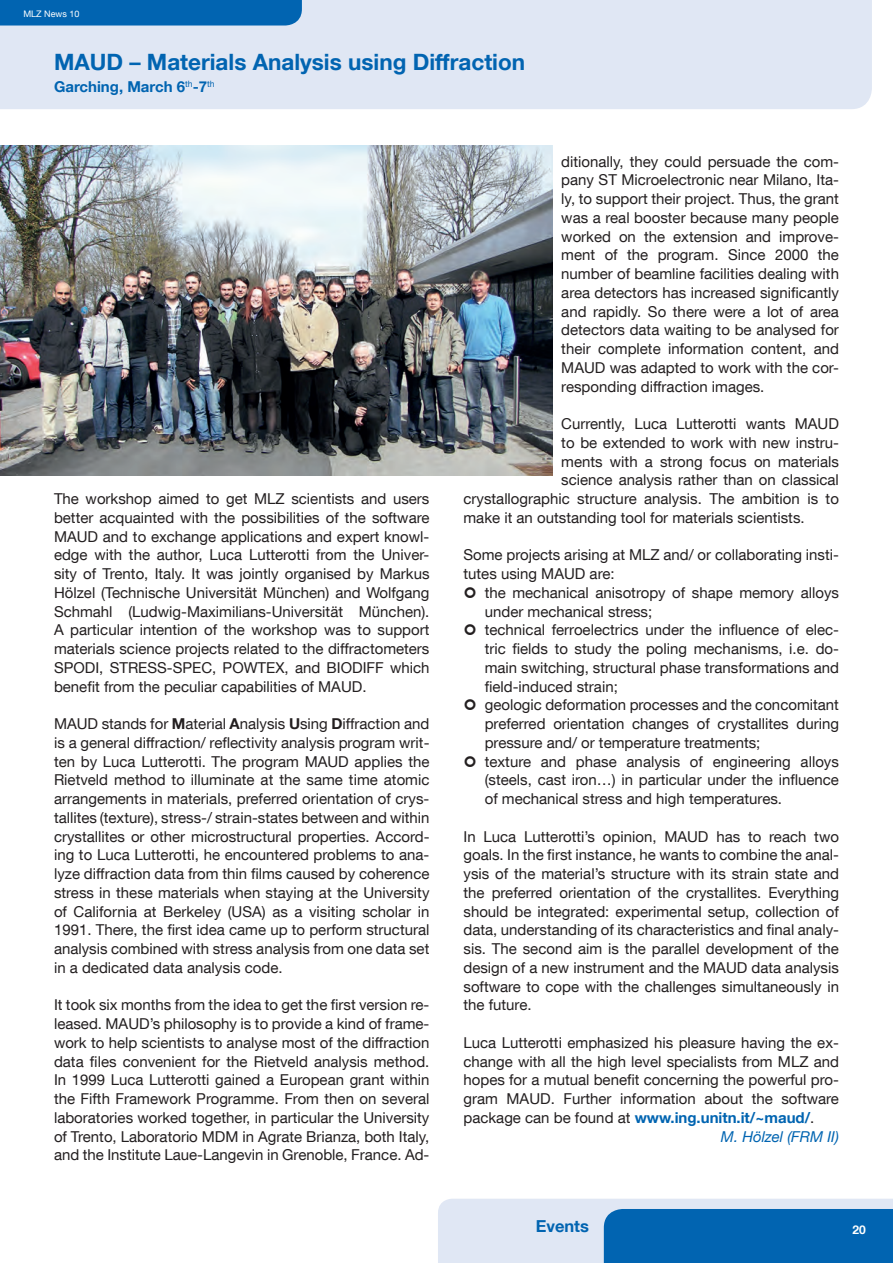
<style>
.page{position:relative;width:893px;height:1263px;background:#fff}
.page>*{position:absolute;margin:0;border:0;box-sizing:border-box;transform-origin:0 0}
.Überschrift_Kapitel2{font:700 22.5px "TUM Neue Helvetica";color:#0164b1}
.Beschreibung_rechts{font:700 16.5px "TUM Neue Helvetica";color:#0164b1}
.NEWS_Lauftext{font:15px/18.8px "TUM Neue Helvetica";color:#231f20;text-align:justify}
.Zwischenüberschrift{font:700 15px "TUM Neue Helvetica";color:#0164b1}
.Autor_Kapitel2{font:italic 15px "TUM Neue Helvetica";color:#0164b1}
.t1{font:700 12px "TUM Neue Helvetica";color:#fff}
.t2{font:9px "TUM Neue Helvetica";color:#fff}
.s1{font-weight:700}
.s2{font-weight:700;color:#0164b1}
</style>
<div class="page">
<div style="left:0;top:0;width:872px;height:109px;background:#e0e7f4"></div>
<svg style="left:438px;top:1199px;width:455px;height:64px;background:#69a1d0"></svg>
<div style="left:0;top:0;width:302px;height:26px;background:#0164b1"></div>
<img style="left:0;top:146px;width:553px;height:330px">
<p class="t2" style="left:23px;top:8px;width:58px">MLZ News 10</p>
<p class="Überschrift_Kapitel2" style="left:54px;top:48px;width:473px">MAUD – Materials Analysis using Diffraction</p>
<p class="Zwischenüberschrift" style="left:54px;top:77px;width:162px">Garching, March 6<sup>th</sup>-7<sup>th</sup></p>
<p class="NEWS_Lauftext" style="left:54px;top:489px;width:377px">The workshop aimed to get MLZ scientists and users better acquainted with the possibilities of the software MAUD and to exchange applications and expert knowl&shy;edge with the author, Luca Lutterotti from the Univer&shy;sity of Trento, Italy. It was jointly organised by Markus Hölzel (Technische Universität München) and Wolfgang Schmahl (Ludwig-Maximilians-Universität München).<br>A particular intention of the workshop was to support materials science projects related to the diffractometers SPODI, STRESS-SPEC, POWTEX, and BIODIFF which benefit from the peculiar capabilities of MAUD.</p>
<p class="NEWS_Lauftext" style="left:54px;top:714px;width:377px">MAUD stands for <span class="s1">M</span>aterial <span class="s1">A</span>nalysis <span class="s1">U</span>sing <span class="s1">D</span>iffraction and is a general diffraction/ reflectivity analysis program writ&shy;ten by Luca Lutterotti. The program MAUD applies the Rietveld method to illuminate at the same time atomic arrangements in materials, preferred orientation of crys&shy;tallites (texture), stress-/ strain-states between and within crystallites or other microstructural properties. Accord&shy;ing to Luca Lutterotti, he encountered problems to ana&shy;lyze diffraction data from thin films caused by coherence stress in these materials when staying at the University of California at Berkeley (USA) as a visiting scholar in 1991. There, the first idea came up to perform structural analysis combined with stress analysis from one data set in a dedicated data analysis code.</p>
<p class="NEWS_Lauftext" style="left:54px;top:995px;width:377px">It took six months from the idea to get the first version re&shy;leased. MAUD’s philosophy is to provide a kind of frame&shy;work to help scientists to analyse most of the diffraction data files convenient for the Rietveld analysis method.<br>In 1999 Luca Lutterotti gained a European grant within the Fifth Framework Programme. From then on several laboratories worked together, in particular the University of Trento, Laboratorio MDM in Agrate Brianza, both Italy, and the Institute Laue-Langevin in Grenoble, France. Ad-</p>
<p class="NEWS_Lauftext" style="left:561px;top:151px;width:279px">ditionally, they could persuade the com&shy;pany ST Microelectronic near Milano, Ita&shy;ly, to support their project. Thus, the grant was a real booster because many people worked on the extension and improve&shy;ment of the program. Since 2000 the number of beamline facilities dealing with area detectors has increased significantly and rapidly. So there were a lot of area detectors data waiting to be analysed for their complete information content, and MAUD was adapted to work with the cor&shy;responding diffraction images.</p>
<p class="NEWS_Lauftext" style="left:561px;top:414px;width:279px">Currently, Luca Lutterotti wants MAUD</p>
<p class="NEWS_Lauftext" style="left:561px;top:433px;width:279px">to be extended to work with new instru-</p>
<p class="NEWS_Lauftext" style="left:561px;top:451px;width:279px">ments with a strong focus on materials</p>
<p class="NEWS_Lauftext" style="left:561px;top:470px;width:279px">science analysis rather than on classical</p>
<p class="NEWS_Lauftext" style="left:463px;top:489px;width:377px">crystallographic structure analysis. The ambition is to</p>
<p class="NEWS_Lauftext" style="left:463px;top:508px;width:343px">make it an outstanding tool for materials scientists.</p>
<p class="NEWS_Lauftext" style="left:463px;top:545px;width:377px">Some projects arising at MLZ and/ or collaborating insti&shy;tutes using MAUD are:</p>
<p class="NEWS_Lauftext" style="left:485px;top:583px;width:356px">the mechanical anisotropy of shape memory alloys under mechanical stress;</p>
<p class="NEWS_Lauftext" style="left:485px;top:620px;width:356px">technical ferroelectrics under the influence of elec&shy;tric fields to study the poling mechanisms, i.e. do&shy;main switching, structural phase transformations and field-induced strain;</p>
<p class="NEWS_Lauftext" style="left:485px;top:695px;width:356px">geologic deformation processes and the concomitant preferred orientation changes of crystallites during pressure and/ or temperature treatments;</p>
<p class="NEWS_Lauftext" style="left:485px;top:751px;width:356px">texture and phase analysis of engineering alloys (steels, cast iron…) in particular under the influence of mechanical stress and high temperatures.</p>
<p class="NEWS_Lauftext" style="left:463px;top:826px;width:377px">In Luca Lutterotti’s opinion, MAUD has to reach two goals. In the first instance, he wants to combine the anal&shy;ysis of the material’s structure with its strain state and the preferred orientation of the crystallites. Everything should be integrated: experimental setup, collection of data, understanding of its characteristics and final analy&shy;sis. The second aim is the parallel development of the design of a new instrument and the MAUD data analysis software to cope with the challenges simultaneously in the future.</p>
<p class="NEWS_Lauftext" style="left:463px;top:1033px;width:377px">Luca Lutterotti emphasized his pleasure having the ex&shy;change with all the high level specialists from MLZ and hopes for a mutual benefit concerning the powerful pro&shy;gram MAUD. Further information about the software package can be found at <span class="s2">www.ing.unitn.it/~maud/</span>.</p>
<p class="Autor_Kapitel2" style="left:721px;top:1127px;width:120px">M. Hölzel (FRM II)</p>
<p class="Beschreibung_rechts" style="left:536px;top:1215px;width:55px">Events</p>
<p class="t1" style="left:853px;top:1222px;width:15px">20</p>
</div>
